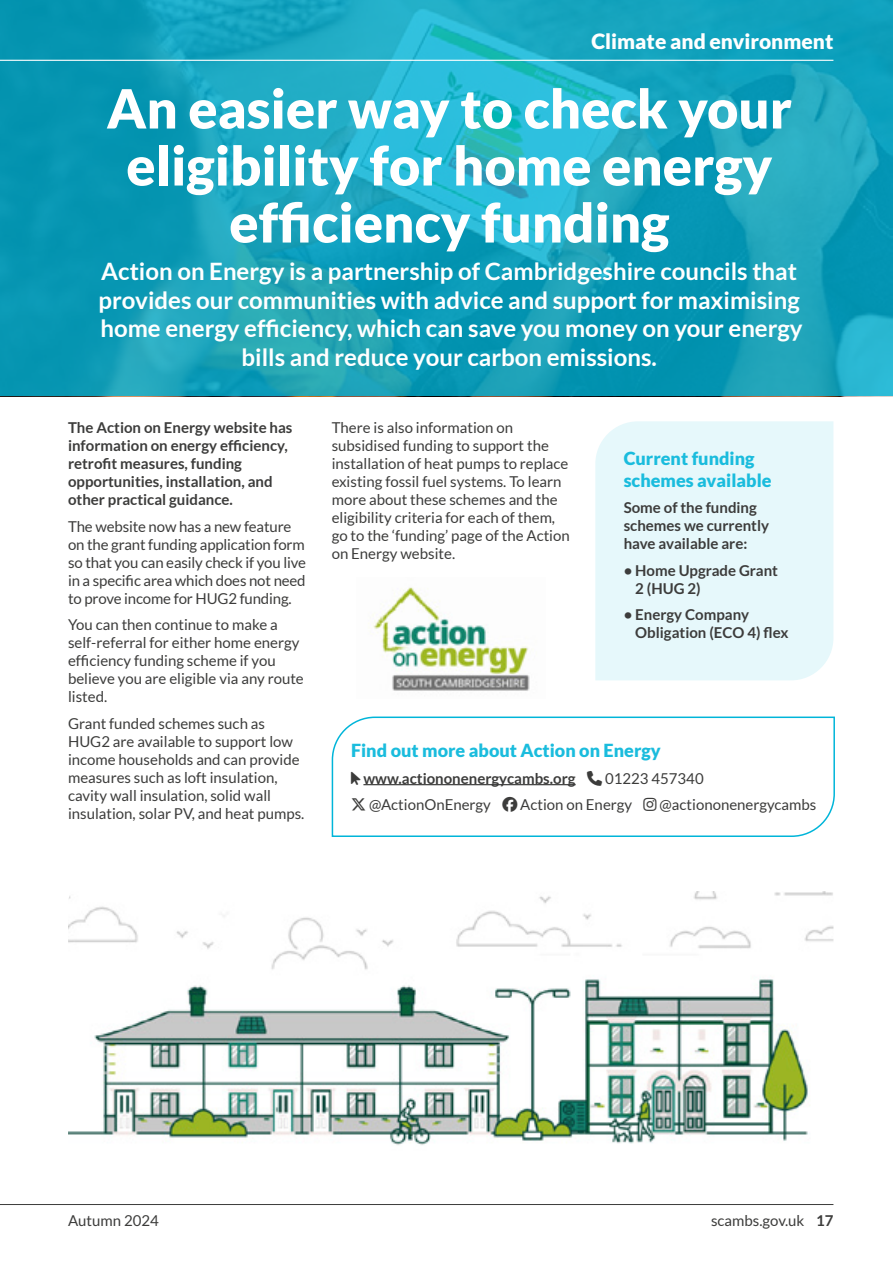
<style>
.page{position:relative;width:893px;height:1263px;background:#fff}
.page>*{position:absolute;margin:0;border:0;box-sizing:border-box;transform-origin:0 0}
.t1{font:900 54px "Lato";color:#fff}
.t2{font:700 24px/28.8px "Lato";color:#fff;text-align:center}
.t3{font:900 21px "Lato";color:#fff}
.t4{font:900 18px/21.6px "Lato";color:#1abcdd}
.t5{font:15px/18px "Lato";color:#3c3c3b}
.t6{font:700 15px/18px "Lato";color:#3c3c3b}
.s1{font-weight:400}
.s2{font-weight:700}
</style>
<div class="page">
<hr style="left:0;top:1204px;width:833px;height:1px;background:#3c3c3b">
<svg style="left:0;top:0;width:893px;height:396px;background:#15a2bc"></svg>
<hr style="left:0;top:60px;width:833px;height:1px;background:#fff">
<div style="left:595px;top:421px;width:238px;height:259px;background:#e6f8fb"></div>
<svg style="left:331px;top:716px;width:504px;height:121px"></svg>
<hr style="left:363px;top:784px;width:213px;height:1px;background:#3c3c3b">
<img style="left:68px;top:891px;width:765px;height:254px">
<img style="left:368px;top:587px;width:162px;height:104px">
<svg style="left:351px;top:771px;width:10px;height:14px"></svg>
<svg style="left:587px;top:770px;width:15px;height:16px"></svg>
<svg style="left:352px;top:798px;width:13px;height:13px"></svg>
<svg style="left:502px;top:797px;width:15px;height:15px"></svg>
<svg style="left:644px;top:798px;width:13px;height:13px"></svg>
<p class="t3" style="left:591px;top:29px;width:244px">Climate and environment</p>
<p class="t1" style="left:107px;top:77px;width:687px">An easier way to check your</p>
<p class="t1" style="left:126px;top:134px;width:648px">eligibility for home energy</p>
<p class="t1" style="left:229px;top:191px;width:442px">efficiency funding</p>
<p class="t2" style="left:99px;top:256px;width:706px">Action on Energy is a partnership of Cambridgeshire councils that provides our communities with advice and support for maximising home energy efficiency, which can save you money on your energy bills and reduce your carbon emissions.</p>
<p class="t6" style="left:68px;top:419px;width:226px">The Action on Energy website has information on energy efficiency, retrofit measures, funding opportunities, installation, and other practical guidance.</p>
<p class="t5" style="left:68px;top:517px;width:239px">The website now has a new feature on the grant funding application form so that you can easily check if you live in a specific area which does not need to prove income for HUG2 funding.</p>
<p class="t5" style="left:68px;top:616px;width:237px">You can then continue to make a self-referral for either home energy efficiency funding scheme if you believe you are eligible via any route listed.</p>
<p class="t5" style="left:68px;top:714px;width:238px">Grant funded schemes such as HUG2 are available to support low income households and can provide measures such as loft insulation, cavity wall insulation, solid wall insulation, solar PV, and heat pumps.</p>
<p class="t5" style="left:332px;top:419px;width:240px">There is also information on subsidised funding to support the installation of heat pumps to replace existing fossil fuel systems. To learn more about these schemes and the eligibility criteria for each of them, go to the ‘funding’ page of the Action on Energy website.</p>
<p class="t4" style="left:624px;top:447px;width:149px">Current funding schemes available</p>
<p class="t6" style="left:624px;top:498px;width:147px">Some of the funding schemes we currently have available are:</p>
<p class="t6" style="left:635px;top:561px;width:144px;text-indent:-12px">• Home Upgrade Grant<br>2 (HUG 2)</p>
<p class="t6" style="left:635px;top:605px;width:155px;text-indent:-12px">• Energy Company<br>Obligation (ECO 4) flex</p>
<p class="t4" style="left:351px;top:739px;width:311px">Find out more about Action on Energy</p>
<p class="t6" style="left:351px;top:769px;width:354px">□◆▲□■▼ www.actiononenergycambs.org □■ <span class="s1">01223 457340</span></p>
<p class="t5" style="left:351px;top:796px;width:467px">▼▼▼ @ActionOnEnergy □□ Action on Energy ■▲▼ @actiononenergycambs</p>
<p class="t5" style="left:68px;top:1211px;width:92px">Autumn 2024</p>
<p class="t5" style="left:711px;top:1211px;width:124px">scambs.gov.uk <span class="s2">17</span></p>
</div>
